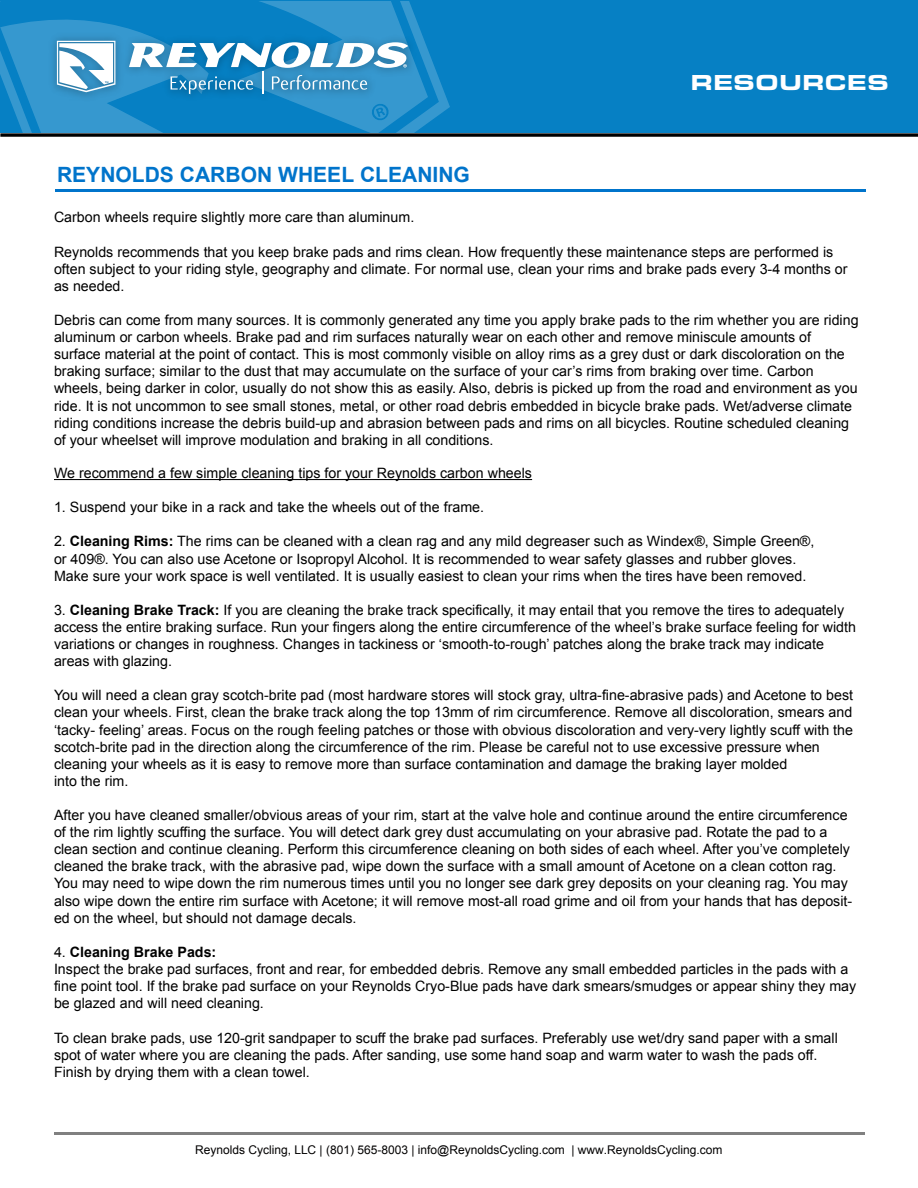
<style>
.page{position:relative;width:918px;height:1188px;background:#fff}
.page>*{position:absolute;margin:0;border:0;box-sizing:border-box;transform-origin:0 0}
.t1{font:900 expanded 22.5px "Eurostile TOT";color:#fff}
.t2{font:700 21px "Arial";color:#0074cb}
.t3{font:14.25px/17.1px "Arial";color:#000}
.t4{font:12px "Arial";color:#020000}
.s1{font-weight:700}
</style>
<div class="page">
<hr style="left:54px;top:479px;width:478px;height:1px;background:#000">
<hr style="left:55px;top:190px;width:810px;height:2px;background:#0074cb">
<hr style="left:54px;top:1132px;width:810px;height:3px;background:#808080">
<div style="left:1px;top:0;width:917px;height:132px;background:#0680c4"></div>
<svg style="left:408px;top:2px;width:42px;height:131px"></svg>
<img style="left:408px;top:28px;width:15px;height:81px">
<svg style="left:0;top:2px;width:408px;height:131px"></svg>
<svg style="left:0;top:133px;width:918px;height:4px;background:#262626"></svg>
<h2 class="t2" style="left:57px;top:161px;width:415px">REYNOLDS CARBON WHEEL CLEANING</h2>
<h1 class="t1" style="left:690px;top:69px;width:200px">RESOURCES</h1>
<p class="t3" style="left:54px;top:209px;width:362px">Carbon wheels require slightly more care than aluminum.</p>
<p class="t3" style="left:54px;top:243px;width:795px">Reynolds recommends that you keep brake pads and rims clean. How frequently these maintenance steps are performed is often subject to your riding style, geography and climate. For normal use, clean your rims and brake pads every 3-4 months or as needed.</p>
<p class="t3" style="left:54px;top:312px;width:806px">Debris can come from many sources. It is commonly generated any time you apply brake pads to the rim whether you are riding aluminum or carbon wheels. Brake pad and rim surfaces naturally wear on each other and remove miniscule amounts of surface material at the point of contact. This is most commonly visible on alloy rims as a grey dust or dark discoloration on the braking surface; similar to the dust that may accumulate on the surface of your car’s rims from braking over time. Carbon wheels, being darker in color, usually do not show this as easily. Also, debris is picked up from the road and environment as you ride. It is not uncommon to see small stones, metal, or other road debris embedded in bicycle brake pads. Wet/adverse climate riding conditions increase the debris build-up and abrasion between pads and rims on all bicycles. Routine scheduled cleaning of your wheelset will improve modulation and braking in all conditions.</p>
<p class="t3" style="left:54px;top:465px;width:480px">We recommend a few simple cleaning tips for your Reynolds carbon wheels</p>
<p class="t3" style="left:54px;top:499px;width:432px">1. Suspend your bike in a rack and take the wheels out of the frame.</p>
<p class="t3" style="left:54px;top:533px;width:762px">2. <span class="s1">Cleaning Rims:</span> The rims can be cleaned with a clean rag and any mild degreaser such as Windex®, Simple Green®, or 409®. You can also use Acetone or Isopropyl Alcohol. It is recommended to wear safety glasses and rubber gloves.<br>Make sure your work space is well ventilated. It is usually easiest to clean your rims when the tires have been removed.</p>
<p class="t3" style="left:54px;top:601px;width:804px">3. <span class="s1">Cleaning Brake Track:</span> If you are cleaning the brake track specifically, it may entail that you remove the tires to adequately access the entire braking surface. Run your fingers along the entire circumference of the wheel’s brake surface feeling for width variations or changes in roughness. Changes in tackiness or ‘smooth-to-rough’ patches along the brake track may indicate areas with glazing.</p>
<p class="t3" style="left:54px;top:687px;width:801px">You will need a clean gray scotch-brite pad (most hardware stores will stock gray, ultra-fine-abrasive pads) and Acetone to best clean your wheels. First, clean the brake track along the top 13mm of rim circumference. Remove all discoloration, smears and ‘tacky- feeling’ areas. Focus on the rough feeling patches or those with obvious discoloration and very-very lightly scuff with the scotch-brite pad in the direction along the circumference of the rim. Please be careful not to use excessive pressure when cleaning your wheels as it is easy to remove more than surface contamination and damage the braking layer molded<br>into the rim.</p>
<p class="t3" style="left:54px;top:807px;width:800px">After you have cleaned smaller/obvious areas of your rim, start at the valve hole and continue around the entire circumference of the rim lightly scuffing the surface. You will detect dark grey dust accumulating on your abrasive pad. Rotate the pad to a clean section and continue cleaning. Perform this circumference cleaning on both sides of each wheel. After you’ve completely cleaned the brake track, with the abrasive pad, wipe down the surface with a small amount of Acetone on a clean cotton rag.<br>You may need to wipe down the rim numerous times until you no longer see dark grey deposits on your cleaning rag. You may also wipe down the entire rim surface with Acetone; it will remove most-all road grime and oil from your hands that has deposit&shy;ed on the wheel, but should not damage decals.</p>
<p class="t3" style="left:54px;top:943px;width:804px">4. <span class="s1">Cleaning Brake Pads:<br></span>Inspect the brake pad surfaces, front and rear, for embedded debris. Remove any small embedded particles in the pads with a fine point tool. If the brake pad surface on your Reynolds Cryo-Blue pads have dark smears/smudges or appear shiny they may be glazed and will need cleaning.</p>
<p class="t3" style="left:54px;top:1030px;width:785px">To clean brake pads, use 120-grit sandpaper to scuff the brake pad surfaces. Preferably use wet/dry sand paper with a small spot of water where you are cleaning the pads. After sanding, use some hand soap and warm water to wash the pads off.<br>Finish by drying them with a clean towel.</p>
<p class="t4" style="left:195px;top:1142px;width:529px">Reynolds Cycling, LLC | (801) 565-8003 | info@ReynoldsCycling.com | www.ReynoldsCycling.com</p>
</div>
